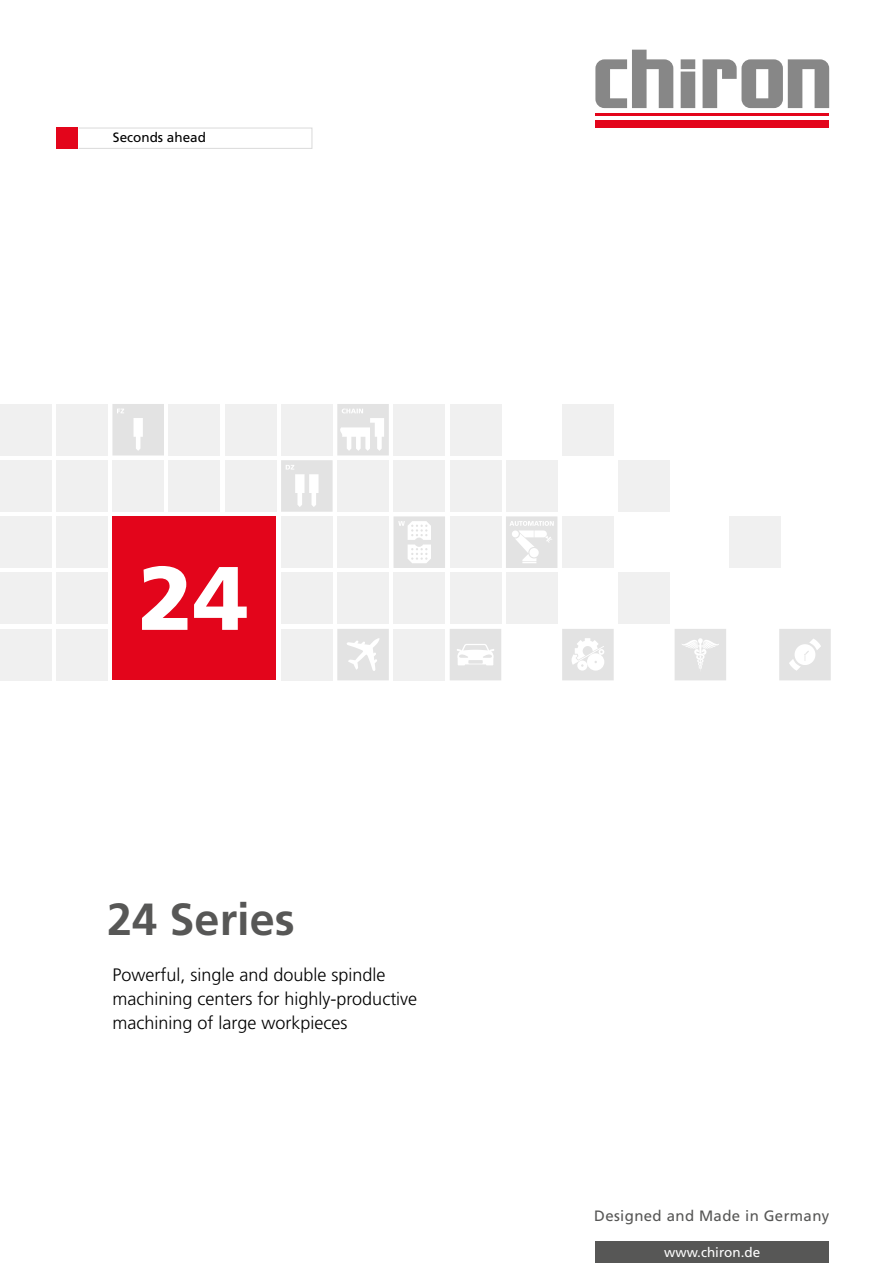
<style>
.page{position:relative;width:893px;height:1263px;background:#fff}
.page>*{position:absolute;margin:0;border:0;box-sizing:border-box;transform-origin:0 0}
.t1{font:700 45px "Frutiger";color:#575756}
.t2{font:300 18px/24px "Frutiger";color:#000}
.t3{font:15px "Frutiger";letter-spacing:.025em;color:#575756}
.t4{font:13.5px "Frutiger";color:#fff}
.t5{font:13.5px "Frutiger";color:#000}
</style>
<div class="page">
<div style="left:729px;top:516px;width:51px;height:52px;background:#f0f0f0"></div>
<div style="left:618px;top:460px;width:52px;height:52px;background:#f0f0f0"></div>
<div style="left:562px;top:404px;width:52px;height:51px;background:#f0f0f0"></div>
<div style="left:562px;top:516px;width:52px;height:52px;background:#f0f0f0"></div>
<div style="left:225px;top:460px;width:51px;height:52px;background:#f0f0f0"></div>
<div style="left:225px;top:404px;width:51px;height:51px;background:#f0f0f0"></div>
<div style="left:281px;top:573px;width:52px;height:51px;background:#f0f0f0"></div>
<div style="left:281px;top:629px;width:52px;height:51px;background:#f0f0f0"></div>
<div style="left:337px;top:573px;width:52px;height:51px;background:#f0f0f0"></div>
<div style="left:56px;top:404px;width:52px;height:51px;background:#f0f0f0"></div>
<div style="left:112px;top:460px;width:52px;height:52px;background:#f0f0f0"></div>
<div style="left:56px;top:516px;width:52px;height:52px;background:#f0f0f0"></div>
<div style="left:56px;top:460px;width:52px;height:52px;background:#f0f0f0"></div>
<div style="left:56px;top:573px;width:52px;height:51px;background:#f0f0f0"></div>
<div style="left:56px;top:629px;width:52px;height:51px;background:#f0f0f0"></div>
<div style="left:0;top:404px;width:52px;height:51px;background:#f0f0f0"></div>
<div style="left:0;top:460px;width:52px;height:52px;background:#f0f0f0"></div>
<div style="left:0;top:516px;width:52px;height:52px;background:#f0f0f0"></div>
<div style="left:0;top:573px;width:52px;height:51px;background:#f0f0f0"></div>
<div style="left:0;top:629px;width:52px;height:51px;background:#f0f0f0"></div>
<div style="left:169px;top:404px;width:51px;height:51px;background:#f0f0f0"></div>
<div style="left:169px;top:460px;width:51px;height:52px;background:#f0f0f0"></div>
<div style="left:450px;top:516px;width:51px;height:52px;background:#f0f0f0"></div>
<div style="left:393px;top:629px;width:52px;height:51px;background:#f0f0f0"></div>
<div style="left:393px;top:573px;width:52px;height:51px;background:#f0f0f0"></div>
<div style="left:450px;top:404px;width:51px;height:51px;background:#f0f0f0"></div>
<div style="left:450px;top:460px;width:51px;height:52px;background:#f0f0f0"></div>
<div style="left:450px;top:573px;width:51px;height:51px;background:#f0f0f0"></div>
<div style="left:618px;top:573px;width:52px;height:51px;background:#f0f0f0"></div>
<div style="left:506px;top:460px;width:51px;height:52px;background:#f0f0f0"></div>
<div style="left:506px;top:573px;width:51px;height:51px;background:#f0f0f0"></div>
<svg style="left:450px;top:629px;width:51px;height:51px"></svg>
<svg style="left:337px;top:629px;width:52px;height:51px"></svg>
<svg style="left:675px;top:629px;width:51px;height:51px;background:#e5e5e5"></svg>
<svg style="left:779px;top:629px;width:52px;height:51px"></svg>
<svg style="left:562px;top:629px;width:52px;height:51px"></svg>
<svg style="left:506px;top:516px;width:51px;height:52px"></svg>
<div style="left:595px;top:1242px;width:234px;height:21px;background:#575756"></div>
<hr style="left:595px;top:113px;width:234px;height:2px;background:#e3051b">
<div style="left:595px;top:120px;width:234px;height:8px;background:#e3051b"></div>
<svg style="left:595px;top:50px;width:234px;height:58px"></svg>
<div style="left:56px;top:128px;width:22px;height:21px;background:#e3051b"></div>
<div style="left:78px;top:128px;width:234px;height:21px;border:1px solid #dadada"></div>
<svg style="left:112px;top:404px;width:52px;height:51px;background:#e5e5e5"></svg>
<svg style="left:281px;top:404px;width:164px;height:164px"></svg>
<div style="left:112px;top:516px;width:164px;height:164px;background:#e3051b"></div>
<svg style="left:142px;top:566px;width:105px;height:64px"></svg>
<p class="t5" style="left:113px;top:130px;width:95px">Seconds ahead</p>
<h1 class="t1" style="left:107px;top:893px;width:189px">24 Series</h1>
<p class="t2" style="left:112px;top:963px;width:306px">Powerful, single and double spindle machining centers for highly-productive machining of large workpieces</p>
<p class="t3" style="left:594px;top:1206px;width:237px">Designed and Made in Germany</p>
<p class="t4" style="left:664px;top:1244px;width:97px">www.chiron.de</p>
</div>
